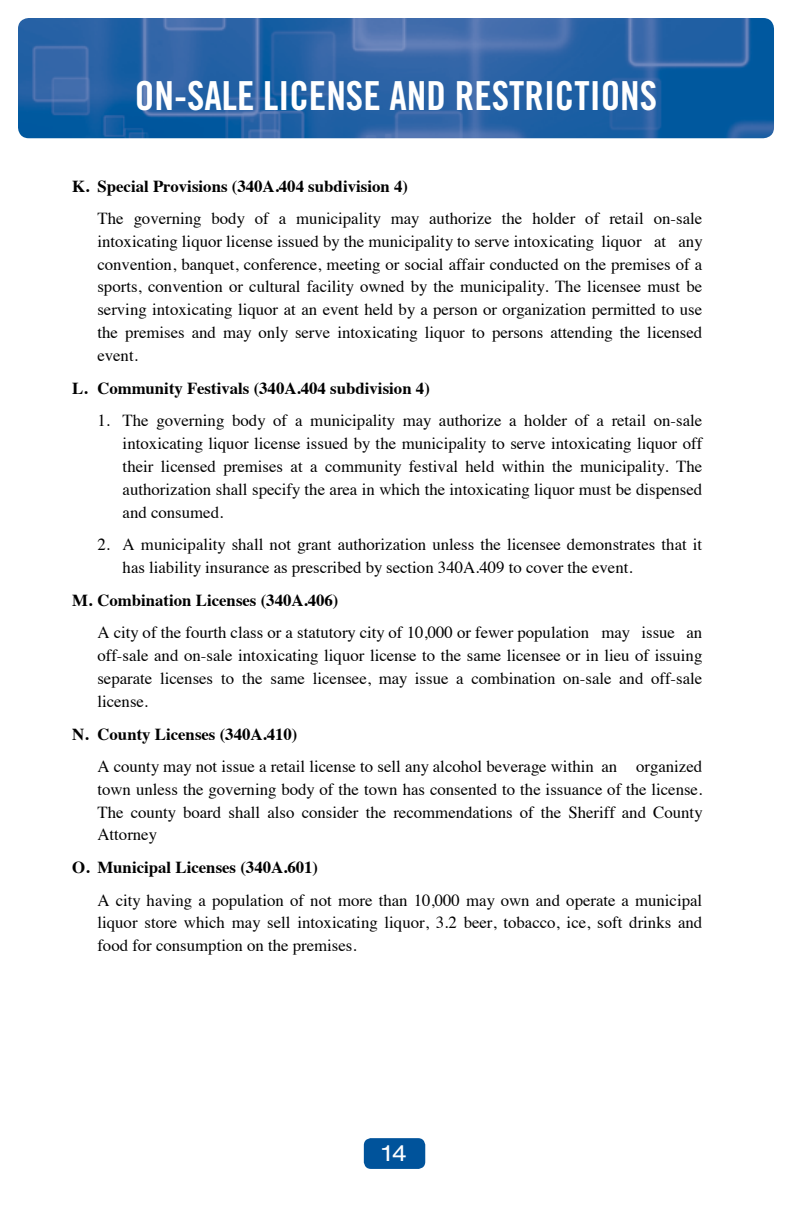
<style>
.page{position:relative;width:792px;height:1224px;background:#fff}
.page>*{position:absolute;margin:0;border:0;box-sizing:border-box;transform-origin:0 0}
.t1{font:40px "Trade Gothic LT Std Bd Cn 20";color:#fff}
.t2{font:expanded 22px "Helvetica Neue";color:#fff}
.t3{font:16.8px/22.8px "Times";color:#000}
.t4{font:700 16.8px "Times";color:#000}
.s1{font-weight:700}
</style>
<div class="page">
<div style="left:364px;top:1138px;width:61px;height:31px;background:#00539b;border-radius:7px"></div>
<img style="left:18px;top:18px;width:756px;height:120px">
<p class="t1" style="left:135px;top:71px;width:524px">ON-SALE LICENSE AND RESTRICTIONS</p>
<p class="t3" style="left:97px;top:168px;width:606px;line-height:32.2px;text-indent:-25px"><span class="s1">K. Special Provisions (340A.404 subdivision 4)<br></span>The governing body of a municipality may authorize the holder of retail on-sale</p>
<p class="t3" style="left:97px;top:228px;width:607px;text-align:justify">intoxicating liquor license issued by the municipality to serve intoxicating liquor at any convention, banquet, conference, meeting or social affair conducted on the premises of a sports, convention or cultural facility owned by the municipality. The licensee must be serving intoxicating liquor at an event held by a person or organization permitted to use the premises and may only serve intoxicating liquor to persons attending the licensed event.</p>
<p class="t4" style="left:72px;top:372px;width:359px">L. Community Festivals (340A.404 subdivision 4)</p>
<p class="t3" style="left:123px;top:408px;width:581px;text-align:justify;text-indent:-25px">1. The governing body of a municipality may authorize a holder of a retail on-sale intoxicating liquor license issued by the municipality to serve intoxicating liquor off their licensed premises at a community festival held within the municipality. The authorization shall specify the area in which the intoxicating liquor must be dispensed and consumed.</p>
<p class="t3" style="left:123px;top:532px;width:581px;text-indent:-25px">2. A municipality shall not grant authorization unless the licensee demonstrates that it has liability insurance as prescribed by section 340A.409 to cover the event.</p>
<p class="t3" style="left:97px;top:583px;width:606px;line-height:32.2px;text-indent:-25px"><span class="s1">M. Combination Licenses (340A.406)<br></span>A city of the fourth class or a statutory city of 10,000 or fewer population may issue an</p>
<p class="t3" style="left:97px;top:643px;width:606px;text-align:justify">off-sale and on-sale intoxicating liquor license to the same licensee or in lieu of issuing separate licenses to the same licensee, may issue a combination on-sale and off-sale license.</p>
<p class="t3" style="left:97px;top:716px;width:606px;line-height:32.2px;text-indent:-25px"><span class="s1">N. County Licenses (340A.410)<br></span>A county may not issue a retail license to sell any alcohol beverage within an organized</p>
<p class="t3" style="left:97px;top:776px;width:607px;text-align:justify">town unless the governing body of the town has consented to the issuance of the license.<br>The county board shall also consider the recommendations of the Sheriff and County Attorney</p>
<p class="t3" style="left:97px;top:850px;width:606px;line-height:32.2px;text-indent:-25px"><span class="s1">O. Municipal Licenses (340A.601)<br></span>A city having a population of not more than 10,000 may own and operate a municipal</p>
<p class="t3" style="left:97px;top:910px;width:606px">liquor store which may sell intoxicating liquor, 3.2 beer, tobacco, ice, soft drinks and food for consumption on the premises.</p>
<h2 class="t2" style="left:382px;top:1140px;width:26px">14</h2>
</div>
